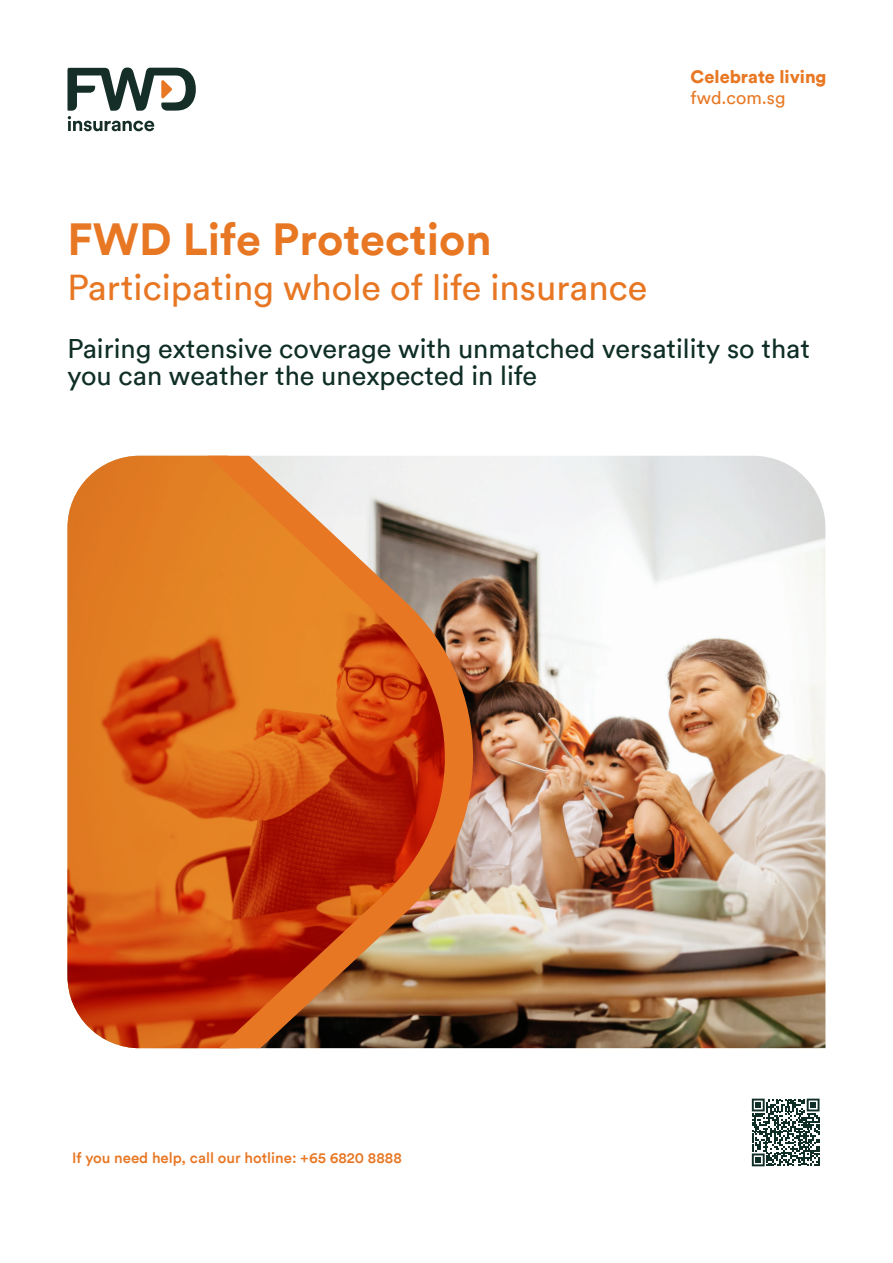
<style>
.page{position:relative;width:893px;height:1263px;background:#fff}
.page>*{position:absolute;margin:0;border:0;box-sizing:border-box;transform-origin:0 0}
.t1{font:700 45px "FWD Circular TT";color:#e87724}
.t2{font:36px "FWD Circular TT";color:#e87724}
.t3{font:27px/27px "FWD Circular TT";color:#0f2e26}
.t4{font:900 18px "FWD Circular TT";color:#e87824}
.t5{font:18px "FWD Circular TT";color:#e87824}
.t6{font:500 15px "FWD Circular TT";color:#e87724}
</style>
<div class="page">
<svg style="left:67px;top:68px;width:129px;height:63px"></svg>
<img style="left:473px;top:456px;width:352px;height:592px">
<svg style="left:68px;top:456px;width:405px;height:592px;background:#cb682e"></svg>
<svg style="left:752px;top:1098px;width:67px;height:68px"></svg>
<p class="t4" style="left:691px;top:64px;width:137px">Celebrate living</p>
<p class="t5" style="left:691px;top:86px;width:96px">fwd.com.sg</p>
<h1 class="t1" style="left:68px;top:209px;width:426px">FWD Life Protection</h1>
<h2 class="t2" style="left:68px;top:264px;width:581px">Participating whole of life insurance</h2>
<p class="t3" style="left:68px;top:334px;width:744px">Pairing extensive coverage with unmatched versatility so that you can weather the unexpected in life</p>
<p class="t6" style="left:72px;top:1147px;width:331px">If you need help, call our hotline: +65 6820 8888</p>
</div>
